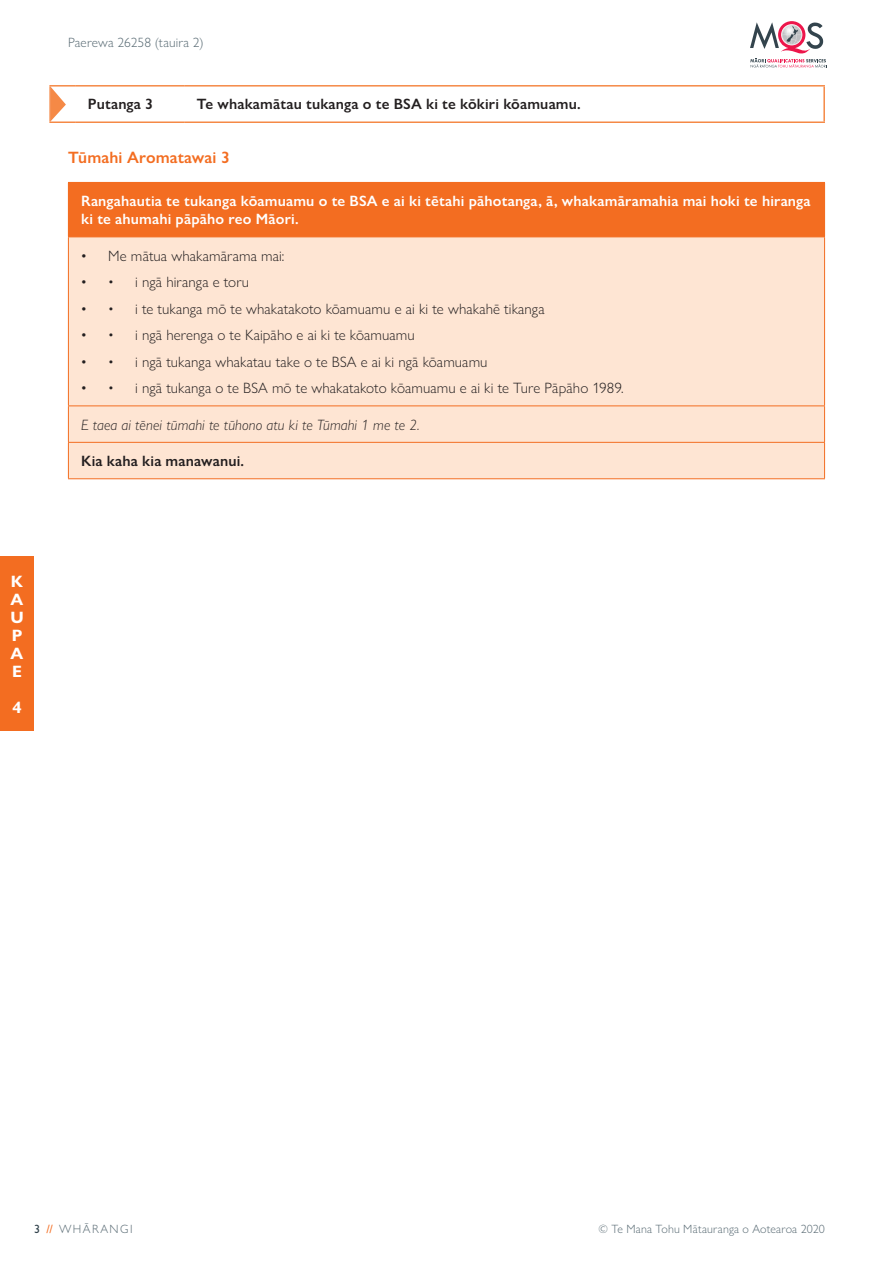
<style>
.page{position:relative;width:893px;height:1263px;background:#fff}
.page>*{position:absolute;margin:0;border:0;box-sizing:border-box;transform-origin:0 0}
.p_H2{font:600 16.5px "Gill Sans Nova";letter-spacing:.01em;color:#f36d21}
.t1{font:700 16.5px/18px "Gill Sans Nova";color:#fff;text-align:justify}
.t2{font:300 15px "Gill Sans Nova";letter-spacing:.005em;color:#231f20}
.p_body{font:600 15px/18px "Gill Sans Nova";letter-spacing:.015em;color:#fff}
.p_body-2{font:600 15px "Gill Sans Nova";letter-spacing:.015em;color:#231f20}
.p_body-3{font:italic 300 15px "Gill Sans Nova";letter-spacing:.005em;color:#231f20}
.t3{font:15px "Gill Sans Nova";color:#231f20}
.t4{font:300 13.5px "Gill Sans Nova";letter-spacing:.01em;color:#586a73}
.t5{font:300 12px "Gill Sans Nova";letter-spacing:.015em;color:#586a73}
.t6{font:300 12px "Gill Sans Nova";letter-spacing:.125em;color:#586a73}
.s1{font-weight:400}
.s2{font-weight:300}
.s3{font-weight:500;color:#33444d}
.s4{font-weight:500;color:#f36d21}
</style>
<div class="page">
<hr style="left:49px;top:85px;width:26px;height:2px;background:#f58946">
<hr style="left:75px;top:85px;width:109px;height:2px;background:#f58946">
<hr style="left:49px;top:121px;width:26px;height:2px;background:#f58946">
<hr style="left:75px;top:121px;width:109px;height:2px;background:#f58946">
<hr style="left:184px;top:85px;width:641px;height:2px;background:#f58946">
<hr style="left:823px;top:87px;width:2px;height:34px;background:#f58946">
<hr style="left:184px;top:121px;width:641px;height:2px;background:#f58946">
<hr style="left:49px;top:87px;width:2px;height:34px;background:#f58946">
<svg style="left:51px;top:87px;width:15px;height:34px"></svg>
<div style="left:68px;top:182px;width:757px;height:55px;background:#f36d21"></div>
<div style="left:69px;top:237px;width:755px;height:241px;background:#fee5d3"></div>
<hr style="left:68px;top:237px;width:1px;height:168px;background:#f36d21">
<hr style="left:824px;top:237px;width:1px;height:168px;background:#f36d21">
<hr style="left:68px;top:406px;width:1px;height:36px;background:#f36d21">
<hr style="left:824px;top:406px;width:1px;height:36px;background:#f36d21">
<hr style="left:68px;top:443px;width:1px;height:35px;background:#f36d21">
<hr style="left:824px;top:443px;width:1px;height:35px;background:#f36d21">
<hr style="left:68px;top:405px;width:757px;height:1px;background:#f36d21">
<hr style="left:68px;top:442px;width:757px;height:1px;background:#f36d21">
<hr style="left:68px;top:478px;width:757px;height:1px;background:#f36d21">
<svg style="left:750px;top:21px;width:77px;height:47px"></svg>
<div style="left:0;top:557px;width:34px;height:174px;background:#f36d21"></div>
<p class="t1" style="left:10px;top:572px;width:15px">K A U P A E</p>
<p class="t1" style="left:12px;top:698px;width:11px">4</p>
<p class="t4" style="left:68px;top:35px;width:137px">Paerewa 26258 (tauira 2)</p>
<p class="p_body-2" style="left:88px;top:95px;width:67px">Putanga 3</p>
<p class="p_body-2" style="left:197px;top:95px;width:385px">Te whakamātau tukanga o te BSA ki te kōkiri kōamuamu.</p>
<p class="p_H2" style="left:68px;top:147px;width:163px">Tūmahi Aromatawai 3</p>
<p class="p_body" style="left:81px;top:192px;width:731px">Rangahautia te tukanga kōamuamu o te BSA e ai ki tētahi pāhotanga, ā, whakamāramahia mai hoki te hiranga ki te ahumahi pāpāho reo Māori.</p>
<p class="t2" style="left:81px;top:246px;width:205px"><span class="s1">•</span> Me mātua whakamārama mai:</p>
<p class="t3" style="left:81px;top:273px;width:34px">• <span class="s2">•</span></p>
<p class="t2" style="left:135px;top:273px;width:116px">i ngā hiranga e toru</p>
<p class="t3" style="left:81px;top:299px;width:34px">• <span class="s2">•</span></p>
<p class="t2" style="left:135px;top:299px;width:411px">i te tukanga mō te whakatakoto kōamuamu e ai ki te whakahē tikanga</p>
<p class="t3" style="left:81px;top:326px;width:34px">• <span class="s2">•</span></p>
<p class="t2" style="left:135px;top:326px;width:281px">i ngā herenga o te Kaipāho e ai ki te kōamuamu</p>
<p class="t3" style="left:81px;top:352px;width:34px">• <span class="s2">•</span></p>
<p class="t2" style="left:135px;top:352px;width:354px">i ngā tukanga whakatau take o te BSA e ai ki ngā kōamuamu</p>
<p class="t3" style="left:81px;top:379px;width:34px">• <span class="s2">•</span></p>
<p class="t2" style="left:135px;top:379px;width:490px">i ngā tukanga o te BSA mō te whakatakoto kōamuamu e ai ki te Ture Pāpāho 1989.</p>
<p class="p_body-3" style="left:81px;top:415px;width:340px">E taea ai tēnei tūmahi te tūhono atu ki te Tūmahi 1 me te 2.</p>
<p class="p_body-2" style="left:81px;top:452px;width:164px">Kia kaha kia manawanui.</p>
<p class="t6" style="left:34px;top:1222px;width:100px"><span class="s3">3</span> <span class="s4">//</span> WHĀRANGI</p>
<p class="t5" style="left:599px;top:1222px;width:228px">© Te Mana Tohu Mātauranga o Aotearoa 2020</p>
</div>
